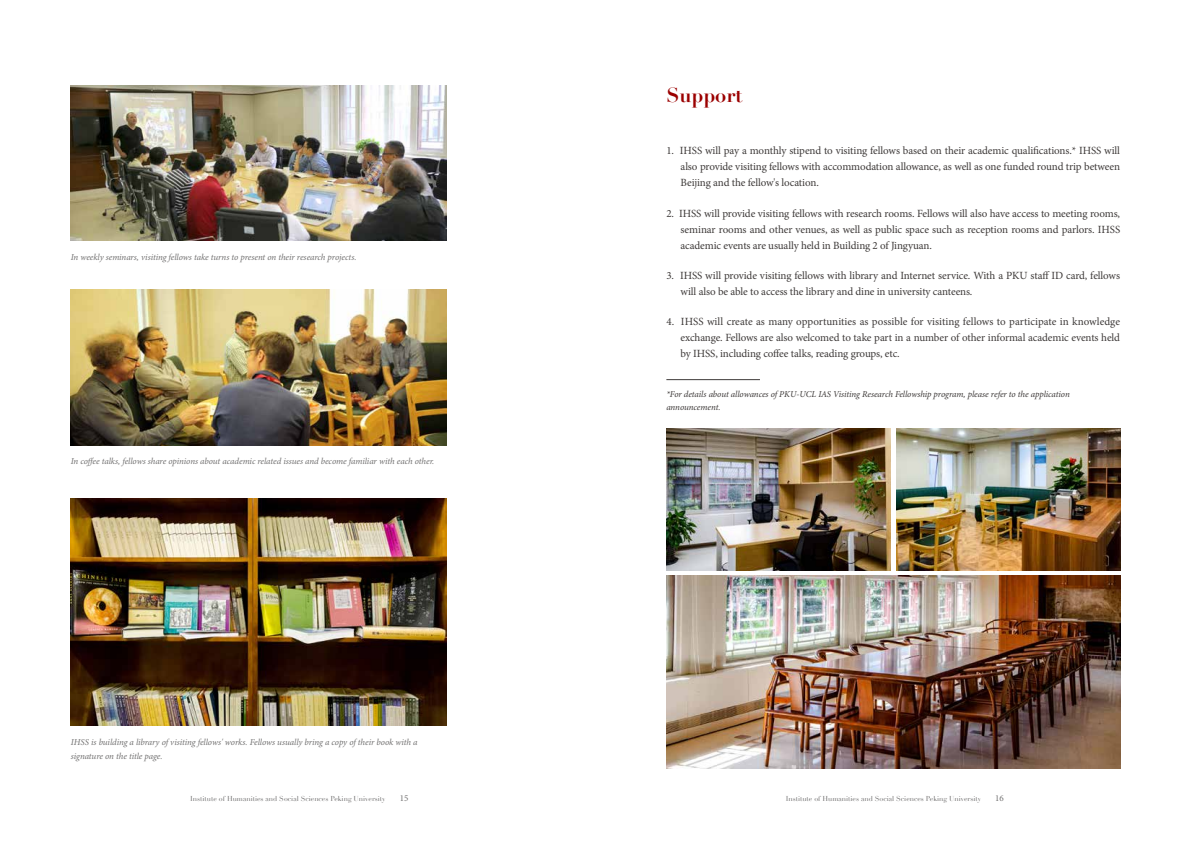
<style>
.page{position:relative;width:1191px;height:842px;background:#fff}
.page>*{position:absolute;margin:0;border:0;box-sizing:border-box;transform-origin:0 0}
.t1{font:700 20px "Didot";color:#9b0000}
.t2{font:11px/16px "Minion Pro";letter-spacing:-.01em;color:#3e3a39;text-align:justify}
.t3{font:italic 9px/14px "Minion Pro";letter-spacing:-.01em;color:#727171}
.t4{font:italic 9px/13px "Minion Pro";letter-spacing:-.01em;color:#3e3a39}
.t5{font:9px "Minion Pro";color:#727171}
.t6{font:7px "Didot";color:#727171}
</style>
<div class="page">
<img style="left:71px;top:289px;width:375px;height:156px">
<img style="left:71px;top:85px;width:375px;height:156px">
<img style="left:666px;top:576px;width:454px;height:192px">
<img style="left:666px;top:428px;width:224px;height:142px">
<img style="left:896px;top:428px;width:224px;height:142px">
<img style="left:71px;top:499px;width:375px;height:227px">
<hr style="left:666px;top:379px;width:94px;height:1px;background:#3e3a39">
<p class="t3" style="left:71px;top:250px;width:287px">In weekly seminars, visiting fellows take turns to present on their research projects.</p>
<p class="t3" style="left:71px;top:454px;width:365px">In coffee talks, fellows share opinions about academic related issues and become familiar with each other.</p>
<p class="t3" style="left:71px;top:735px;width:348px">IHSS is building a library of visiting fellows' works. Fellows usually bring a copy of their book with a signature on the title page.</p>
<h1 class="t1" style="left:666px;top:83px;width:78px">Support</h1>
<p class="t2" style="left:680px;top:143px;width:441px;text-indent:-14px">1. IHSS will pay a monthly stipend to visiting fellows based on their academic qualifications.* IHSS will also provide visiting fellows with accommodation allowance, as well as one funded round trip between Beijing and the fellow's location.</p>
<p class="t2" style="left:680px;top:205px;width:441px;text-indent:-14px">2. IHSS will provide visiting fellows with research rooms. Fellows will also have access to meeting rooms, seminar rooms and other venues, as well as public space such as reception rooms and parlors. IHSS academic events are usually held in Building 2 of Jingyuan.</p>
<p class="t2" style="left:680px;top:267px;width:441px;text-indent:-14px">3. IHSS will provide visiting fellows with library and Internet service. With a PKU staff ID card, fellows will also be able to access the library and dine in university canteens.</p>
<p class="t2" style="left:680px;top:314px;width:441px;text-indent:-14px">4. IHSS will create as many opportunities as possible for visiting fellows to participate in knowledge exchange. Fellows are also welcomed to take part in a number of other informal academic events held by IHSS, including coffee talks, reading groups, etc.</p>
<p class="t4" style="left:666px;top:387px;width:405px">*For details about allowances of PKU-UCL IAS Visiting Research Fellowship program, please refer to the application announcement.</p>
<p class="t6" style="left:190px;top:794px;width:197px">Institute of Humanities and Social Sciences Peking University</p>
<p class="t5" style="left:400px;top:792px;width:10px">15</p>
<p class="t6" style="left:785px;top:794px;width:197px">Institute of Humanities and Social Sciences Peking University</p>
<p class="t5" style="left:995px;top:792px;width:10px">16</p>
</div>
